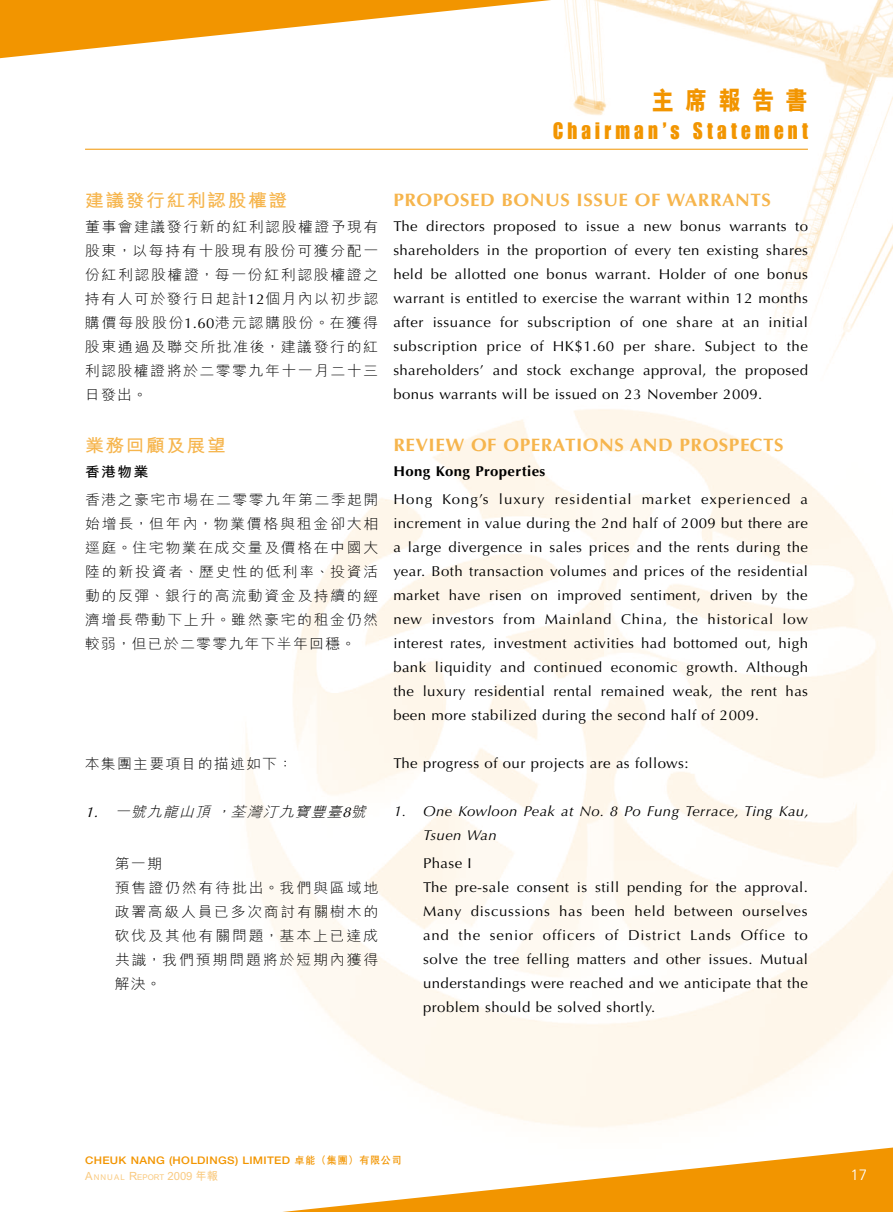
<style>
.page{position:relative;width:893px;height:1212px;background:#fff}
.page>*{position:absolute;margin:0;border:0;box-sizing:border-box;transform-origin:0 0}
.t1{font:800 26.25px "M Hei HK";letter-spacing:.5em;color:#f29500;scale:.85 1}
.t2{font:23.25px "Impact LT Std";letter-spacing:.2em;color:#f29500;scale:.92 1}
.t3{font:700 18px "Optima LT Std";letter-spacing:.03em;color:#f6b54d;scale:1.05 1}
.t4{font:700 18px "M Hei HK";letter-spacing:.08em;color:#f6b54d;scale:1.05 1}
.t5{font:300 15px "Frutiger LT Std";color:#fff}
.t6{font:14.25px/24px "Optima LT Std";letter-spacing:.03em;color:#000;text-align:justify;scale:1.05 1}
.t7{font:300 14.25px/24px "M Hei HK";letter-spacing:.105em;color:#000;text-align:justify;scale:1.05 1}
.t8{font:italic 14.25px/24px "Optima LT Std";letter-spacing:.03em;color:#000;scale:1.05 1}
.t9{font:700 14.25px "Optima LT Std";letter-spacing:.03em;color:#000;scale:1.05 1}
.t10{font:italic 300 14.25px "M Hei HK";color:#000;scale:1.05 1}
.t11{font:300 14.25px "M Hei HK";letter-spacing:.08em;color:#000;scale:1.05 1}
.t12{font:700 14.25px "M Hei HK";color:#000;scale:1.05 1}
.t13{font:500 10.5px "Helvetica Neue LT Std";letter-spacing:.03em;color:#f29500;scale:1.1 1}
.t14{font:700 7.8px "M Hei HK";color:#f9ca80}
.s1{font-family:"Optima LT Std";font-weight:400}
.s2{font-family:"C Hei 2 HK";font-weight:700}
.s3{font-size:11.25px}
</style>
<div class="page">
<svg style="left:283px;top:1147px;width:610px;height:65px"></svg>
<img style="left:488px;top:0;width:405px;height:358px">
<hr style="left:85px;top:149px;width:723px;height:1px;background:#f29500">
<svg style="left:0;top:0;width:551px;height:58px"></svg>
<h1 class="t1" style="left:652px;top:83px;width:185px">主席報告書</h1>
<h2 class="t2" style="left:553px;top:117px;width:278px">Chairman’s Statement</h2>
<p class="t4" style="left:85px;top:188px;width:194px">建議發行紅利認股權證</p>
<p class="t7" style="left:85px;top:215px;width:281px">董事會建議發行新的紅利認股權證予現有股東，以每持有十股現有股份可獲分配一份紅利認股權證，每一份紅利認股權證之持有人可於發行日起計<span class="s1">12</span>個月內以初步認購價每股股份<span class="s1">1.60</span>港元認購股份。在獲得股東通過及聯交所批准後，建議發行的紅利認股權證將於二零零九年十一月二十三日發出。</p>
<p class="t4" style="left:85px;top:432px;width:136px">業務回顧及展望</p>
<p class="t12" style="left:85px;top:461px;width:62px">香港物業</p>
<p class="t7" style="left:85px;top:487px;width:281px">香港之豪宅市場在二零零九年第二季起開始增長，但年內，物業價格與租金卻大相逕庭。住宅物業在成交量及價格在中國大陸的新投資者、歷史性的低利率、投資活動的反彈、銀行的高流動資金及持續的經濟增長帶動下上升。雖然豪宅的租金仍然較弱，但已於二零零九年下半年回穩。</p>
<p class="t11" style="left:85px;top:754px;width:199px">本集團主要項目的描述如下：</p>
<p class="t10" style="left:85px;top:802px;width:274px"><span class="s1">1.</span> 一號九龍山頂，荃灣汀九寶豐臺<span class="s1">8</span>號</p>
<p class="t7" style="left:115px;top:851px;width:253px;text-align:left">第一期<br>預售證仍然有待批出。我們與區域地政署高級人員已多次商討有關樹木的砍伐及其他有關問題，基本上已達成共識，我們預期問題將於短期內獲得解決。</p>
<p class="t3" style="left:393px;top:190px;width:361px">PROPOSED BONUS ISSUE OF WARRANTS</p>
<p class="t6" style="left:393px;top:215px;width:396px">The directors proposed to issue a new bonus warrants to shareholders in the proportion of every ten existing shares held be allotted one bonus warrant. Holder of one bonus warrant is entitled to exercise the warrant within 12 months after issuance for subscription of one share at an initial subscription price of HK$1.60 per share. Subject to the shareholders’ and stock exchange approval, the proposed bonus warrants will be issued on 23 November 2009.</p>
<p class="t3" style="left:393px;top:434px;width:175px">REVIEW OF OPERATIO</p>
<p class="t3" style="left:599px;top:434px;width:177px">NS AND PROSPECTS</p>
<p class="t9" style="left:393px;top:463px;width:146px">Hong Kong Properties</p>
<p class="t6" style="left:393px;top:487px;width:397px">Hong Kong’s luxury residential market experienced a increment in value during the 2nd half of 2009 but there are a large divergence in sales prices and the rents during the year. Both transaction volumes and prices of the residential market have risen on improved sentiment, driven by the new investors from Mainland China, the historical low interest rates, investment activities had bottomed out, high bank liquidity and continued economic growth. Although the luxury residential rental remained weak, the rent has been more stabilized during the second half of 2009.</p>
<p class="t6" style="left:393px;top:751px;width:283px">The progress of our projects are as follows:</p>
<p class="t8" style="left:423px;top:799px;width:369px;text-indent:-30px">1. One Kowloon Peak at No. 8 Po Fung Terrace, Ting Kau,<br>Tsuen Wan</p>
<p class="t6" style="left:423px;top:852px;width:368px;text-align:left">Phase I<br>The pre-sale consent is still pending for the approval.<br>Many discussions has been held between ourselves and the senior officers of District Lands Office to solve the tree felling matters and other issues. Mutual understandings were reached and we anticipate that the problem should be solved shortly.</p>
<p class="t13" style="left:85px;top:1154px;width:290px">CHEUK NANG (HOLDINGS) LIMITED <span class="s2">卓能（集團）有限公司</span></p>
<p class="t14" style="left:85px;top:1171px;width:135px"><span class="s3">A</span>N N UAL <span class="s3">R</span>EPORT <span class="s3">2009 年報</span></p>
<p class="t5" style="left:851px;top:1166px;width:18px">17</p>
</div>
